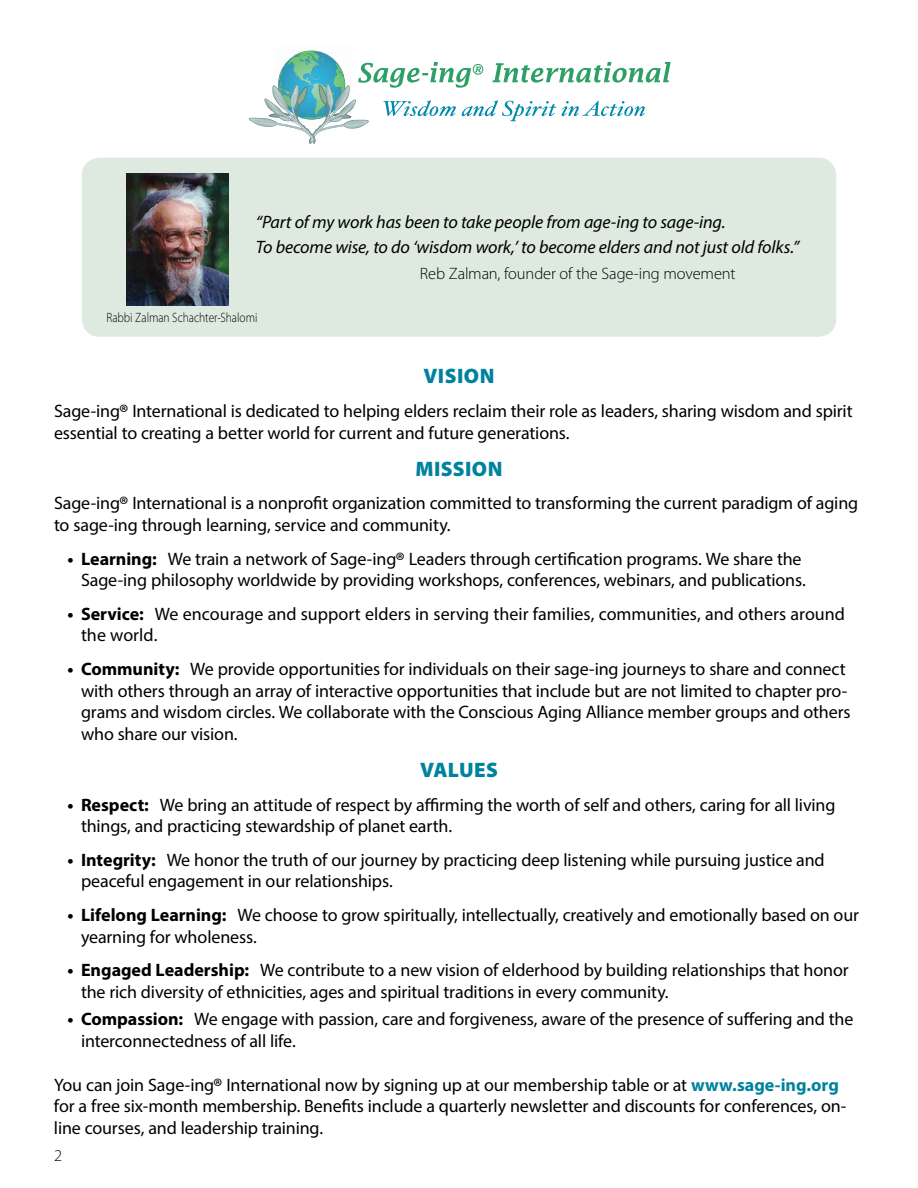
<style>
.page{position:relative;width:918px;height:1188px;background:#fff}
.page>*{position:absolute;margin:0;border:0;box-sizing:border-box;transform-origin:0 0}
.t1{font:900 21px "Myriad Pro";letter-spacing:.02em;color:#00829e}
.t2{font:18px/21.6px "Myriad Pro";letter-spacing:-.01em;color:#000}
.t3{font:italic 18px/25.5px "Myriad Pro";letter-spacing:-.01em;color:#000}
.t4{font:300 16.5px "Myriad Pro";letter-spacing:-.01em;color:#000}
.t5{font:300 13.5px "Myriad Pro";color:#000;scale:.85 1}
.s1{font-size:22.5px}
.s2{font-weight:700}
.s3{font-weight:700;color:#00829e}
</style>
<div class="page">
<div style="left:82px;top:158px;width:754px;height:179px;background:#deeae0;border-radius:18px"></div>
<div style="left:274px;top:46px;width:78px;height:78px;background:#f9f9f9"></div>
<svg style="left:248px;top:51px;width:423px;height:93px"></svg>
<img style="left:127px;top:173px;width:102px;height:132px">
<p class="t3" style="left:256px;top:209px;width:545px">“Part of my work has been to take people from age-ing to sage-ing.<br>To become wise, to do ‘wisdom work,’ to become elders and not just old folks.”</p>
<p class="t4" style="left:420px;top:263px;width:317px">Reb Zalman, founder of the Sage-ing movement</p>
<p class="t5" style="left:106px;top:309px;width:179px">Rabbi Zalman Schachter-Shalomi</p>
<p class="t1" style="left:424px;top:362px;width:72px">VISION</p>
<p class="t2" style="left:54px;top:400px;width:800px">Sage-ing<span class="s1">®</span> International is dedicated to helping elders reclaim their role as leaders, sharing wisdom and spirit essential to creating a better world for current and future generations.</p>
<p class="t1" style="left:415px;top:455px;width:89px">MISSION</p>
<p class="t2" style="left:54px;top:492px;width:806px">Sage-ing<span class="s1">®</span> International is a nonprofit organization committed to transforming the current paradigm of aging to sage-ing through learning, service and community.</p>
<p class="t2" style="left:68px;top:547px;width:740px;text-align:right"><span class="s2">• Learning:</span> We train a network of Sage-ing<span class="s1">®</span> Leaders through certification programs. We share the<br>Sage‑ing philosophy worldwide by providing workshops, conferences, webinars, and publications.</p>
<p class="t2" style="left:81px;top:603px;width:766px;text-indent:-14px"><span class="s2">• Service:</span> We encourage and support elders in serving their families, communities, and others around the world.</p>
<p class="t2" style="left:81px;top:658px;width:771px;text-indent:-14px"><span class="s2">• Community:</span> We provide opportunities for individuals on their sage-ing journeys to share and connect with others through an array of interactive opportunities that include but are not limited to chapter pro&shy;grams and wisdom circles. We collaborate with the Conscious Aging Alliance member groups and others who share our vision.</p>
<p class="t1" style="left:420px;top:756px;width:79px">VALUES</p>
<p class="t2" style="left:81px;top:793px;width:756px;text-indent:-14px"><span class="s2">• Respect:</span> We bring an attitude of respect by affirming the worth of self and others, caring for all living things, and practicing stewardship of planet earth.</p>
<p class="t2" style="left:81px;top:849px;width:745px;text-indent:-14px"><span class="s2">• Integrity:</span> We honor the truth of our journey by practicing deep listening while pursuing justice and peaceful engagement in our relationships.</p>
<p class="t2" style="left:81px;top:904px;width:779px;text-indent:-14px"><span class="s2">• Lifelong Learning:</span> We choose to grow spiritually, intellectually, creatively and emotionally based on our yearning for wholeness.</p>
<p class="t2" style="left:81px;top:959px;width:769px;text-indent:-14px"><span class="s2">• Engaged Leadership:</span> We contribute to a new vision of elderhood by building relationships that honor the rich diversity of ethnicities, ages and spiritual traditions in every community.</p>
<p class="t2" style="left:81px;top:1008px;width:774px;text-indent:-14px"><span class="s2">• Compassion:</span> We engage with passion, care and forgiveness, aware of the presence of suffering and the interconnectedness of all life.</p>
<p class="t2" style="left:54px;top:1073px;width:794px">You can join Sage-ing<span class="s1">®</span> International now by signing up at our membership table or at <span class="s3">www.sage-ing.org </span>for a free six-month membership. Benefits include a quarterly newsletter and discounts for conferences, on&shy;line courses, and leadership training.</p>
<p class="t4" style="left:54px;top:1146px;width:10px">2</p>
</div>
